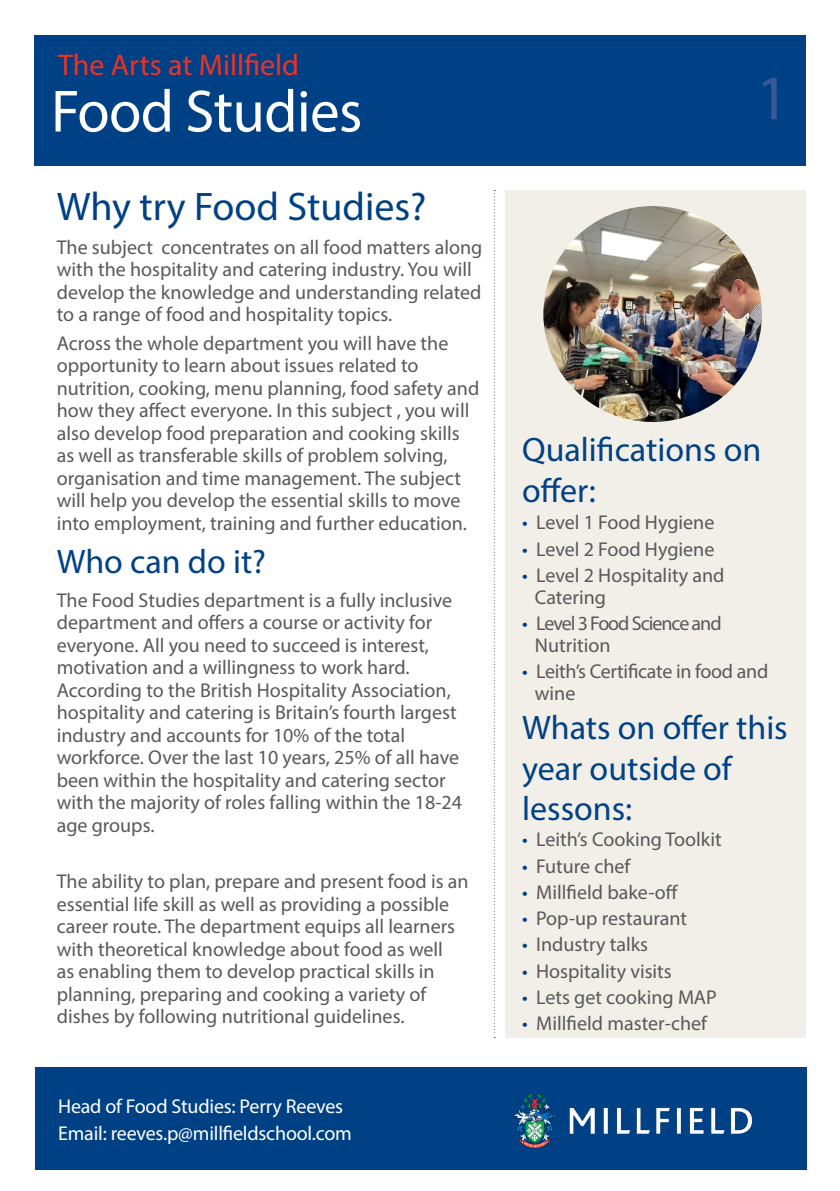
<style>
.page{position:relative;width:840px;height:1191px;background:#fff}
.page>*{position:absolute;margin:0;border:0;box-sizing:border-box;transform-origin:0 0}
.t1{font:64px "Myriad Pro";color:#375896}
.t2{font:60px "Myriad Pro";letter-spacing:-.01em;color:#fff}
.t3{font:40px "Myriad Pro";color:#004185}
.t4{font:34px/40.8px "Myriad Pro";color:#004185}
.t5{font:30px "Myriad Pro";color:#ee3124}
.t6{font:20px/22.4px "Myriad Pro";color:#58595b}
.t7{font:20px/26.8px "Myriad Pro";letter-spacing:-.01em;color:#fff}
.t8{font:20px/22px "Myriad Pro";letter-spacing:-.05em;color:#58595b}
.s1{color:#004185}
</style>
<div class="page">
<div style="left:505px;top:190px;width:300px;height:847px;background:#f2eee8"></div>
<div style="left:34px;top:35px;width:771px;height:131px;background:#004185"></div>
<svg style="left:493px;top:190px;width:2px;height:847px"></svg>
<img style="left:543px;top:206px;width:218px;height:216px">
<div style="left:35px;top:1067px;width:771px;height:102px;background:#004185"></div>
<img style="left:514px;top:1093px;width:239px;height:56px">
<h3 class="t5" style="left:58px;top:47px;width:242px">The Arts at Millfield</h3>
<h2 class="t2" style="left:51px;top:74px;width:312px">Food Studies</h2>
<h1 class="t1" style="left:755px;top:58px;width:34px">1</h1>
<h3 class="t3" style="left:57px;top:182px;width:371px">Why try Food Studies?</h3>
<p class="t6" style="left:57px;top:236px;width:427px">The subject concentrates on all food matters along with the hospitality and catering industry. You will develop the knowledge and understanding related to a range of food and hospitality topics.</p>
<p class="t6" style="left:57px;top:331px;width:424px">Across the whole department you will have the opportunity to learn about issues related to nutrition, cooking, menu planning, food safety and how they affect everyone. In this subject , you will also develop food preparation and cooking skills as well as transferable skills of problem solving, organisation and time management. The subject will help you develop the essential skills to move into employment, training and further education.</p>
<h3 class="t4" style="left:57px;top:540px;width:211px">Who can do it?</h3>
<p class="t6" style="left:57px;top:588px;width:406px">The Food Studies department is a fully inclusive department and offers a course or activity for everyone. All you need to succeed is interest, motivation and a willingness to work hard.<br>According to the British Hospitality Association, hospitality and catering is Britain’s fourth largest industry and accounts for 10% of the total workforce. Over the last 10 years, 25% of all have been within the hospitality and catering sector with the majority of roles falling within the 18-24 age groups.</p>
<p class="t6" style="left:57px;top:870px;width:413px">The ability to plan, prepare and present food is an essential life skill as well as providing a possible career route. The department equips all learners with theoretical knowledge about food as well<br>as enabling them to develop practical skills in planning, preparing and cooking a variety of dishes by following nutritional guidelines.</p>
<p class="t7" style="left:58px;top:1092px;width:295px">Head of Food Studies: Perry Reeves<br>Email: reeves.p@millfieldschool.com</p>
<h3 class="t4" style="left:522px;top:428px;width:240px">Qualifications on offer:</h3>
<p class="t6" style="left:522px;top:511px;width:193px"><span class="s1">•</span> Level 1 Food Hygiene</p>
<p class="t6" style="left:522px;top:537px;width:193px"><span class="s1">•</span> Level 2 Food Hygiene</p>
<p class="t6" style="left:534px;top:564px;width:191px;text-indent:-13px"><span class="s1">•</span> Level 2 Hospitality and<br>Catering</p>
<p class="t8" style="left:534px;top:612px;width:188px;text-indent:-13px"><span class="s1">•</span> Level 3 Food Science and<br>Nutrition</p>
<p class="t6" style="left:534px;top:660px;width:235px;text-indent:-13px"><span class="s1">•</span> Leith’s Certificate in food and wine</p>
<h3 class="t4" style="left:522px;top:706px;width:267px">Whats on offer this year outside of lessons:</h3>
<p class="t6" style="left:522px;top:828px;width:201px"><span class="s1">•</span> Leith’s Cooking Toolkit</p>
<p class="t6" style="left:522px;top:854px;width:110px"><span class="s1">•</span> Future chef</p>
<p class="t6" style="left:522px;top:880px;width:158px"><span class="s1">•</span> Millfield bake-off</p>
<p class="t6" style="left:522px;top:907px;width:166px"><span class="s1">•</span> Pop-up restaurant</p>
<p class="t6" style="left:522px;top:933px;width:127px"><span class="s1">•</span> Industry talks</p>
<p class="t6" style="left:522px;top:959px;width:151px"><span class="s1">•</span> Hospitality visits</p>
<p class="t6" style="left:522px;top:985px;width:196px"><span class="s1">•</span> Lets get cooking MAP</p>
<p class="t6" style="left:522px;top:1012px;width:186px"><span class="s1">•</span> Millfield master-chef</p>
</div>
